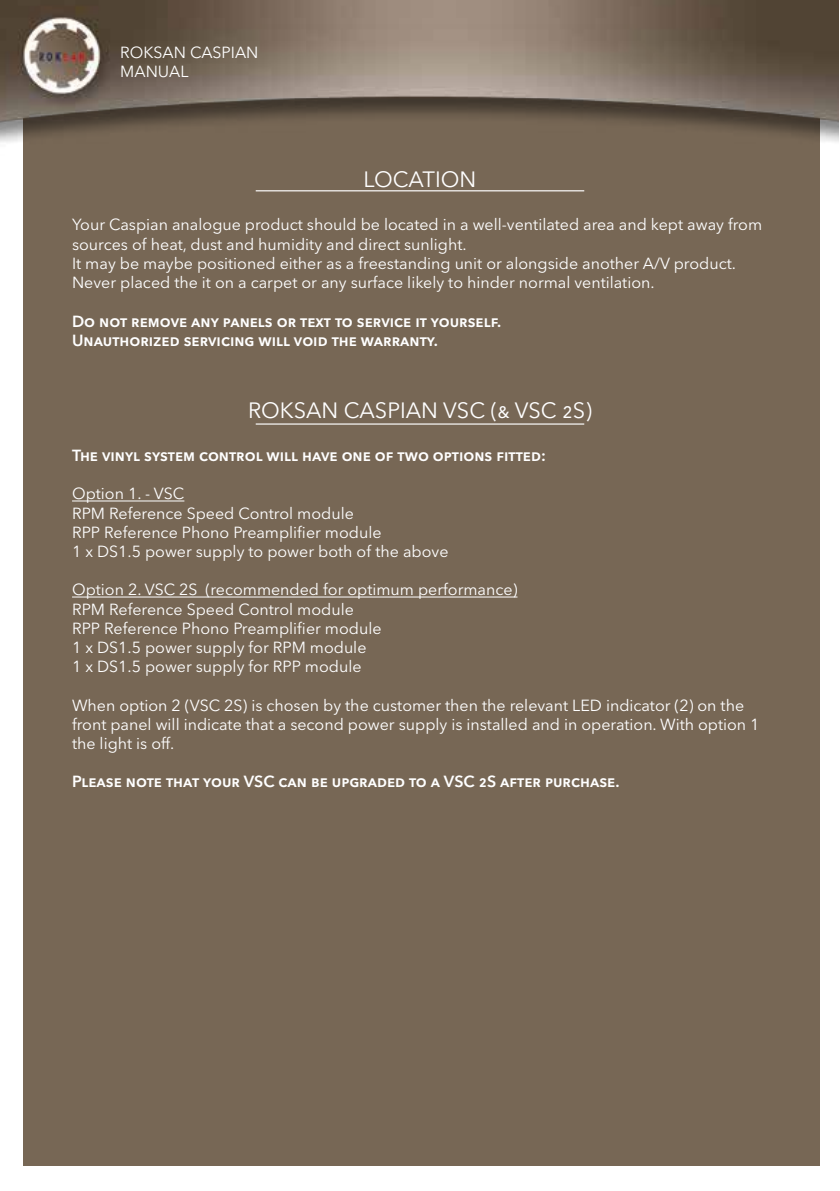
<style>
.page{position:relative;width:840px;height:1191px;background:#fff}
.page>*{position:absolute;margin:0;border:0;box-sizing:border-box;transform-origin:0 0}
.t1{font:22px "Avenir Next LT Pro";color:#fff}
.t2{font:16px/19.2px "Avenir Next LT Pro";color:#fff}
.t3{font:600 16px/19.2px "Avenir Next LT Pro";color:#fff}
</style>
<div class="page">
<img style="left:0;top:1px;width:838px;height:1165px">
<hr style="left:72px;top:500px;width:112px;height:1px;background:#fff">
<hr style="left:72px;top:596px;width:445px;height:1px;background:#fff">
<hr style="left:255px;top:190px;width:329px;height:1px;background:#fff">
<hr style="left:255px;top:423px;width:329px;height:1px;background:#fff">
<p class="t2" style="left:120px;top:43px;width:140px">ROKSAN CASPIAN<br>MANUAL</p>
<h1 class="t1" style="left:363px;top:166px;width:114px">LOCATION</h1>
<p class="t2" style="left:72px;top:215px;width:691px">Your Caspian analogue product should be located in a well-ventilated area and kept away from sources of heat, dust and humidity and direct sunlight.<br>It may be maybe positioned either as a freestanding unit or alongside another A/V product.<br>Never placed the it on a carpet or any surface likely to hinder normal ventilation.</p>
<p class="t3" style="left:72px;top:311px;width:430px">Do not remove any panels or text to service it yourself.<br>Unauthorized servicing will void the warranty.</p>
<h1 class="t1" style="left:248px;top:397px;width:345px">ROKSAN CASPIAN VSC (&amp; VSC 2S)</h1>
<p class="t3" style="left:72px;top:445px;width:475px">The vinyl system control will have one of two options fitted:</p>
<p class="t2" style="left:72px;top:484px;width:378px">Option 1. - VSC<br>RPM Reference Speed Control module<br>RPP Reference Phono Preamplifier module<br>1 x DS1.5 power supply to power both of the above</p>
<p class="t2" style="left:72px;top:580px;width:446px">Option 2. VSC 2S (recommended for optimum performance)<br>RPM Reference Speed Control module<br>RPP Reference Phono Preamplifier module<br>1 x DS1.5 power supply for RPM module<br>1 x DS1.5 power supply for RPP module</p>
<p class="t2" style="left:72px;top:695px;width:688px">When option 2 (VSC 2S) is chosen by the customer then the relevant LED indicator (2) on the front panel will indicate that a second power supply is installed and in operation. With option 1 the light is off.</p>
<p class="t3" style="left:72px;top:772px;width:548px">Please note that your VSC can be upgraded to a VSC 2S after purchase.</p>
</div>
